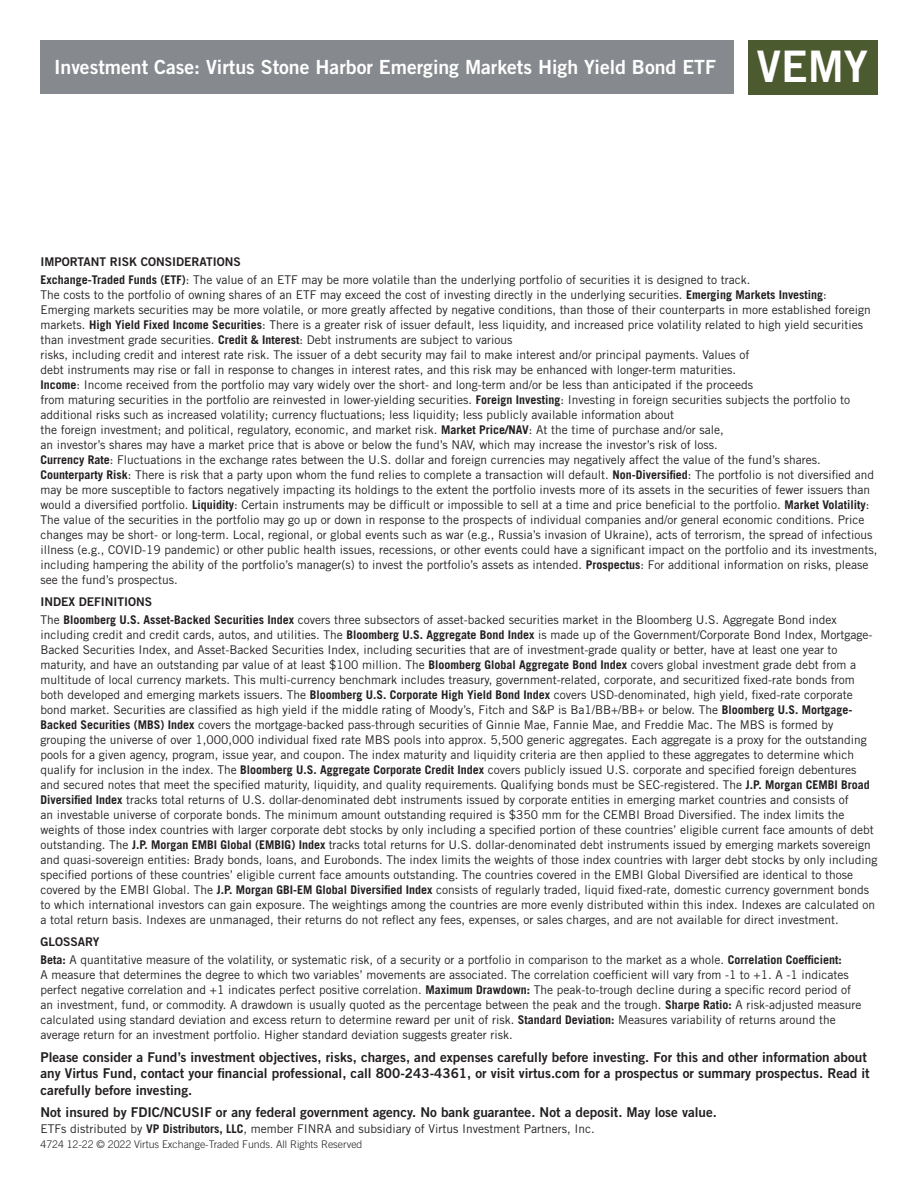
<style>
.page{position:relative;width:918px;height:1188px;background:#fff}
.page>*{position:absolute;margin:0;border:0;box-sizing:border-box;transform-origin:0 0}
.t1{font:43.5px "Trade Gothic LT Std Bd 2";color:#fff}
.t2{font:19.5px "Trade Gothic LT Std Bd 2";color:#fff}
.t3{font:13.5px/16.5px "Trade Gothic LT Std Bd 2";color:#231f20}
.t4{font:12px/15px "Trade Gothic LT Std";color:#231f20}
.t5{font:12px "Trade Gothic LT Std Bd 2";color:#231f20}
.t6{font:300 10.5px "Trade Gothic LT Std";color:#231f20}
.s1{font-weight:700}
</style>
<div class="page">
<div style="left:40px;top:40px;width:694px;height:54px;background:#868a8e"></div>
<div style="left:748px;top:40px;width:130px;height:54px;background:#4c5a30"></div>
<h2 class="t2" style="left:54px;top:55px;width:663px">Investment Case: Virtus Stone Harbor Emerging Markets High Yield Bond ETF</h2>
<h1 class="t1" style="left:757px;top:40px;width:113px">VEMY</h1>
<p class="t5" style="left:40px;top:254px;width:202px">IMPORTANT RISK CONSIDERATIONS</p>
<p class="t4" style="left:40px;top:272px;width:838px"><span class="s1">Exchange-Traded Funds (ETF)</span>: The value of an ETF may be more volatile than the underlying portfolio of securities it is designed to track.<br>The costs to the portfolio of owning shares of an ETF may exceed the cost of investing directly in the underlying securities. <span class="s1">Emerging Markets Investing</span>:<br>Emerging markets securities may be more volatile, or more greatly affected by negative conditions, than those of their counterparts in more established foreign markets. <span class="s1">High Yield Fixed Income Securities</span>: There is a greater risk of issuer default, less liquidity, and increased price volatility related to high yield securities than investment grade securities. <span class="s1">Credit &amp; Interest</span>: Debt instruments are subject to various<br>risks, including credit and interest rate risk. The issuer of a debt security may fail to make interest and/or principal payments. Values of<br>debt instruments may rise or fall in response to changes in interest rates, and this risk may be enhanced with longer-term maturities.<br><span class="s1">Income</span>: Income received from the portfolio may vary widely over the short- and long-term and/or be less than anticipated if the proceeds<br>from maturing securities in the portfolio are reinvested in lower-yielding securities. <span class="s1">Foreign Investing</span>: Investing in foreign securities subjects the portfolio to additional risks such as increased volatility; currency fluctuations; less liquidity; less publicly available information about<br>the foreign investment; and political, regulatory, economic, and market risk. <span class="s1">Market Price/NAV</span>: At the time of purchase and/or sale,<br>an investor’s shares may have a market price that is above or below the fund’s NAV, which may increase the investor’s risk of loss.<br><span class="s1">Currency Rate</span>: Fluctuations in the exchange rates between the U.S. dollar and foreign currencies may negatively affect the value of the fund’s shares.<br><span class="s1">Counterparty Risk</span>: There is risk that a party upon whom the fund relies to complete a transaction will default. <span class="s1">Non-Diversified</span>: The portfolio is not diversified and may be more susceptible to factors negatively impacting its holdings to the extent the portfolio invests more of its assets in the securities of fewer issuers than would a diversified portfolio. <span class="s1">Liquidity</span>: Certain instruments may be difficult or impossible to sell at a time and price beneficial to the portfolio. <span class="s1">Market Volatility</span>:<br>The value of the securities in the portfolio may go up or down in response to the prospects of individual companies and/or general economic conditions. Price changes may be short- or long-term. Local, regional, or global events such as war (e.g., Russia’s invasion of Ukraine), acts of terrorism, the spread of infectious illness (e.g., COVID-19 pandemic) or other public health issues, recessions, or other events could have a significant impact on the portfolio and its investments, including hampering the ability of the portfolio’s manager(s) to invest the portfolio’s assets as intended. <span class="s1">Prospectus</span>: For additional information on risks, please see the fund’s prospectus.</p>
<p class="t5" style="left:40px;top:594px;width:113px">INDEX DEFINITIONS</p>
<p class="t4" style="left:40px;top:612px;width:838px">The <span class="s1">Bloomberg U.S. Asset-Backed Securities Index</span> covers three subsectors of asset-backed securities market in the Bloomberg U.S. Aggregate Bond index including credit and credit cards, autos, and utilities. The <span class="s1">Bloomberg U.S. Aggregate Bond Index</span> is made up of the Government/Corporate Bond Index, Mortgage-Backed Securities Index, and Asset-Backed Securities Index, including securities that are of investment-grade quality or better, have at least one year to maturity, and have an outstanding par value of at least $100 million. The <span class="s1">Bloomberg Global Aggregate Bond Index</span> covers global investment grade debt from a multitude of local currency markets. This multi-currency benchmark includes treasury, government-related, corporate, and securitized fixed-rate bonds from both developed and emerging markets issuers. The <span class="s1">Bloomberg U.S. Corporate High Yield Bond Index</span> covers USD-denominated, high yield, fixed-rate corporate bond market. Securities are classified as high yield if the middle rating of Moody’s, Fitch and S&amp;P is Ba1/BB+/BB+ or below. The <span class="s1">Bloomberg U.S. Mortgage-Backed Securities (MBS) Index</span> covers the mortgage-backed pass-through securities of Ginnie Mae, Fannie Mae, and Freddie Mac. The MBS is formed by grouping the universe of over 1,000,000 individual fixed rate MBS pools into approx. 5,500 generic aggregates. Each aggregate is a proxy for the outstanding pools for a given agency, program, issue year, and coupon. The index maturity and liquidity criteria are then applied to these aggregates to determine which qualify for inclusion in the index. The <span class="s1">Bloomberg U.S. Aggregate Corporate Credit Index</span> covers publicly issued U.S. corporate and specified foreign debentures and secured notes that meet the specified maturity, liquidity, and quality requirements. Qualifying bonds must be SEC-registered. The <span class="s1">J.P. Morgan CEMBI Broad Diversified Index</span> tracks total returns of U.S. dollar-denominated debt instruments issued by corporate entities in emerging market countries and consists of<br>an investable universe of corporate bonds. The minimum amount outstanding required is $350 mm for the CEMBI Broad Diversified. The index limits the weights of those index countries with larger corporate debt stocks by only including a specified portion of these countries’ eligible current face amounts of debt outstanding. The <span class="s1">J.P. Morgan EMBI Global (EMBIG) Index</span> tracks total returns for U.S. dollar-denominated debt instruments issued by emerging markets sovereign and quasi-sovereign entities: Brady bonds, loans, and Eurobonds. The index limits the weights of those index countries with larger debt stocks by only including specified portions of these countries’ eligible current face amounts outstanding. The countries covered in the EMBI Global Diversified are identical to those covered by the EMBI Global. The <span class="s1">J.P. Morgan GBI-EM Global Diversified Index</span> consists of regularly traded, liquid fixed-rate, domestic currency government bonds to which international investors can gain exposure. The weightings among the countries are more evenly distributed within this index. Indexes are calculated on a total return basis. Indexes are unmanaged, their returns do not reflect any fees, expenses, or sales charges, and are not available for direct investment.</p>
<p class="t5" style="left:40px;top:934px;width:61px">GLOSSARY</p>
<p class="t4" style="left:40px;top:952px;width:823px"><span class="s1">Beta:</span> A quantitative measure of the volatility, or systematic risk, of a security or a portfolio in comparison to the market as a whole. <span class="s1">Correlation Coefficient:<br></span>A measure that determines the degree to which two variables’ movements are associated. The correlation coefficient will vary from -1 to +1. A -1 indicates perfect negative correlation and +1 indicates perfect positive correlation. <span class="s1">Maximum Drawdown:</span> The peak-to-trough decline during a specific record period of an investment, fund, or commodity. A drawdown is usually quoted as the percentage between the peak and the trough. <span class="s1">Sharpe Ratio:</span> A risk-adjusted measure calculated using standard deviation and excess return to determine reward per unit of risk. <span class="s1">Standard Deviation:</span> Measures variability of returns around the average return for an investment portfolio. Higher standard deviation suggests greater risk.</p>
<p class="t3" style="left:40px;top:1049px;width:831px">Please consider a Fund’s investment objectives, risks, charges, and expenses carefully before investing. For this and other information about any Virtus Fund, contact your financial professional, call 800-243-4361, or visit virtus.com for a prospectus or summary prospectus. Read it carefully before investing.</p>
<p class="t3" style="left:40px;top:1104px;width:678px">Not insured by FDIC/NCUSIF or any federal government agency. No bank guarantee. Not a deposit. May lose value.</p>
<p class="t4" style="left:40px;top:1121px;width:556px">ETFs distributed by <span class="s1">VP Distributors, LLC</span>, member FINRA and subsidiary of Virtus Investment Partners, Inc.</p>
<p class="t6" style="left:40px;top:1138px;width:323px">4724 12-22 © 2022 Virtus Exchange-Traded Funds. All Rights Reserved</p>
</div>
